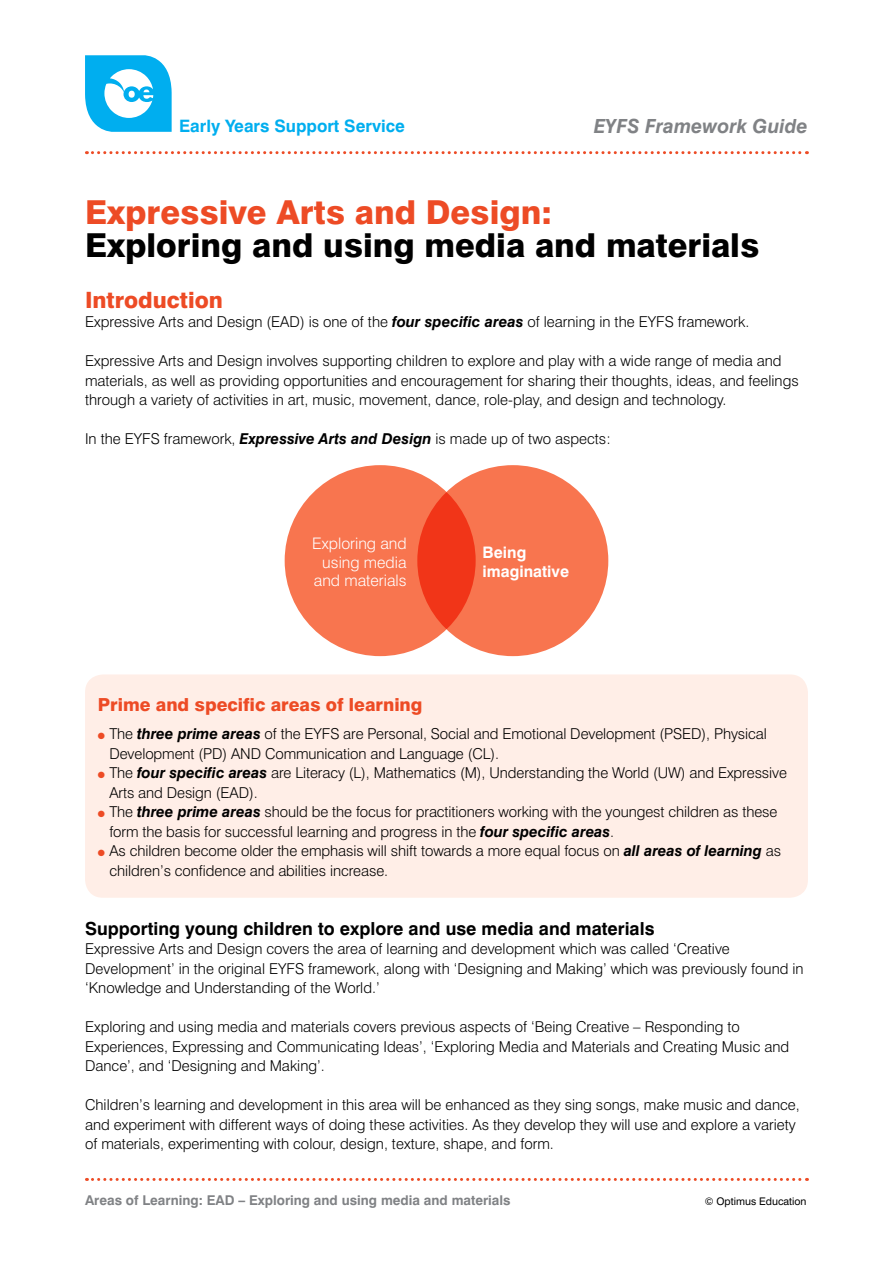
<style>
.page{position:relative;width:893px;height:1263px;background:#fff}
.page>*{position:absolute;margin:0;border:0;box-sizing:border-box;transform-origin:0 0}
.t1{font:800 33px "Swiss 721 BT";color:#000}
.t2{font:800 33px "Swiss 721 BT";color:#ed4b25}
.t3{font:800 22.5px "Swiss 721 BT";color:#ed4b25}
.t4{font:italic 700 19.5px "Swiss 721 BT";color:#808285}
.t5{font:700 18px "Swiss 721 BT";color:#000}
.t6{font:800 18px "Swiss 721 BT";color:#ed4b25}
.t7{font:700 17.1px "Swiss 721 BT";color:#00aeef}
.t8{font:300 15.9px/18.8px "Swiss 721 BT";color:#fff;text-align:right}
.t9{font:700 15.9px/18.8px "Swiss 721 BT";color:#fff}
.t10{font:300 15px/19.5px "Swiss 721 BT";color:#000}
.t11{font:700 13.5px "Swiss 721 BT";color:#808285}
.t12{font:10.5px "Swiss 721 BT";color:#000}
.s1{font-weight:700;font-style:italic}
.s2{color:#ed4b25}
</style>
<div class="page">
<svg style="left:86px;top:1178px;width:721px;height:3px"></svg>
<div style="left:285px;top:465px;width:191px;height:191px;background:#f8754f;border-radius:50%"></div>
<svg style="left:417px;top:465px;width:191px;height:191px;background:#f66844"></svg>
<div style="left:85px;top:674px;width:723px;height:224px;background:#ffeee7;border-radius:18px"></div>
<svg style="left:85px;top:55px;width:87px;height:77px"></svg>
<svg style="left:86px;top:151px;width:721px;height:3px"></svg>
<p class="t7" style="left:179px;top:116px;width:227px">Early Years Support Service</p>
<h3 class="t4" style="left:594px;top:114px;width:216px">EYFS Framework Guide</h3>
<h1 class="t2" style="left:85px;top:192px;width:468px">Expressive Arts and Design:</h1>
<h1 class="t1" style="left:85px;top:225px;width:676px">Exploring and using media and materials</h1>
<h2 class="t3" style="left:85px;top:286px;width:139px">Introduction</h2>
<p class="t10" style="left:85px;top:312px;width:666px">Expressive Arts and Design (EAD) is one of the <span class="s1">four specific areas</span> of learning in the EYFS framework.</p>
<p class="t10" style="left:85px;top:351px;width:715px">Expressive Arts and Design involves supporting children to explore and play with a wide range of media and materials, as well as providing opportunities and encouragement for sharing their thoughts, ideas, and feelings through a variety of activities in art, music, movement, dance, role-play, and design and technology.</p>
<p class="t10" style="left:85px;top:429px;width:527px">In the EYFS framework, <span class="s1">Expressive Arts and Design</span> is made up of two aspects:</p>
<p class="t8" style="left:312px;top:534px;width:96px">Exploring and using media and materials</p>
<p class="t9" style="left:483px;top:543px;width:88px">Being imaginative</p>
<p class="t6" style="left:98px;top:694px;width:326px">Prime and specific areas of learning</p>
<p class="t10" style="left:109px;top:724px;width:659px;text-indent:-12px"><span class="s2">●</span> The <span class="s1">three prime areas</span> of the EYFS are Personal, Social and Emotional Development (PSED), Physical<br>Development (PD) AND Communication and Language (CL).</p>
<p class="t10" style="left:109px;top:763px;width:679px;text-indent:-12px"><span class="s2">●</span> The <span class="s1">four specific areas</span> are Literacy (L), Mathematics (M), Understanding the World (UW) and Expressive<br>Arts and Design (EAD).</p>
<p class="t10" style="left:109px;top:802px;width:670px;text-indent:-12px"><span class="s2">●</span> The <span class="s1">three prime areas</span> should be the focus for practitioners working with the youngest children as these form the basis for successful learning and progress in the <span class="s1">four specific areas</span>.</p>
<p class="t10" style="left:109px;top:841px;width:673px;text-indent:-12px"><span class="s2">●</span> As children become older the emphasis will shift towards a more equal focus on <span class="s1">all areas of learning</span> as children’s confidence and abilities increase.</p>
<p class="t5" style="left:85px;top:917px;width:571px">Supporting young children to explore and use media and materials</p>
<p class="t10" style="left:85px;top:939px;width:720px">Expressive Arts and Design covers the area of learning and development which was called ‘Creative<br>Development’ in the original EYFS framework, along with ‘Designing and Making’ which was previously found in ‘Knowledge and Understanding of the World.’</p>
<p class="t10" style="left:85px;top:1017px;width:706px">Exploring and using media and materials covers previous aspects of ‘Being Creative – Responding to<br>Experiences, Expressing and Communicating Ideas’, ‘Exploring Media and Materials and Creating Music and<br>Dance’, and ‘Designing and Making’.</p>
<p class="t10" style="left:85px;top:1095px;width:716px">Children’s learning and development in this area will be enhanced as they sing songs, make music and dance, and experiment with different ways of doing these activities. As they develop they will use and explore a variety of materials, experimenting with colour, design, texture, shape, and form.</p>
<p class="t11" style="left:85px;top:1192px;width:427px">Areas of Learning: EAD – Exploring and using media and materials</p>
<p class="t12" style="left:705px;top:1194px;width:103px">© Optimus Education</p>
</div>
